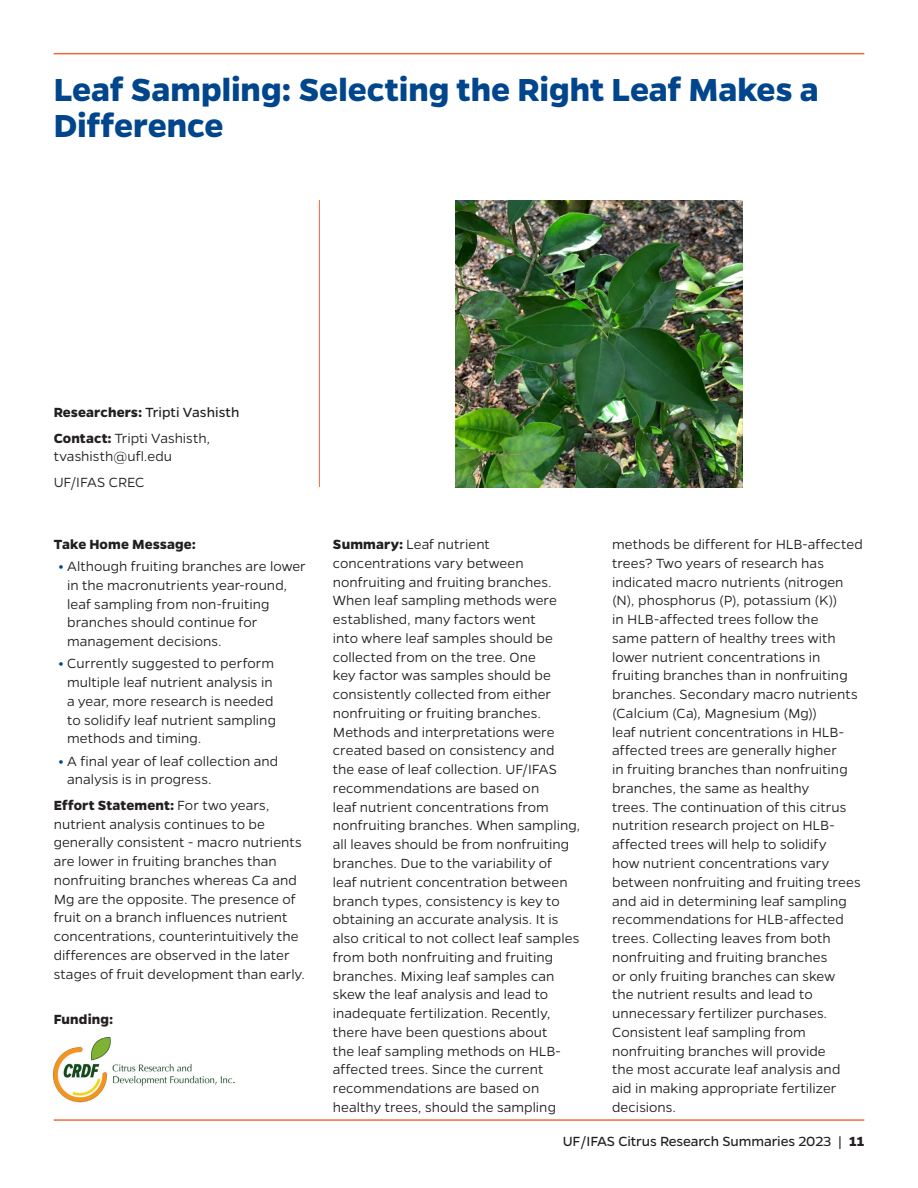
<style>
.page{position:relative;width:918px;height:1188px;background:#fff}
.page>*{position:absolute;margin:0;border:0;box-sizing:border-box;transform-origin:0 0}
.t1{font:700 36px/36px "Gentona";color:#01468c}
.t2{font:300 15px/18.8px "Gentona";letter-spacing:.005em;color:#231f20}
.t3{font:15px "Gentona";letter-spacing:-.005em;color:#231f20}
.t4{font:700 15px "Gentona";letter-spacing:.01em;color:#231f20}
.s1{font-weight:700}
.s2{font-weight:700;color:#01468c}
</style>
<div class="page">
<hr style="left:54px;top:53px;width:810px;height:1px;background:#f26935">
<hr style="left:54px;top:1119px;width:810px;height:1px;background:#f26935">
<hr style="left:319px;top:200px;width:1px;height:287px;background:#f26935">
<img style="left:455px;top:200px;width:287px;height:287px">
<img style="left:54px;top:1037px;width:181px;height:66px">
<h2 class="t1" style="left:54px;top:71px;width:766px">Leaf Sampling: Selecting the Right Leaf Makes a<br>Difference</h2>
<p class="t3" style="left:54px;top:404px;width:187px"><span class="s1">Researchers:</span> Tripti Vashisth</p>
<p class="t2" style="left:54px;top:428px;width:158px"><span class="s1">Contact:</span> Tripti Vashisth, tvashisth@ufl.edu</p>
<p class="t2" style="left:54px;top:472px;width:92px">UF/IFAS CREC</p>
<p class="t4" style="left:54px;top:535px;width:144px">Take Home Message:</p>
<p class="t2" style="left:67px;top:557px;width:240px;text-indent:-9px"><span class="s2">•</span> Although fruiting branches are lower in the macronutrients year-round, leaf sampling from non-fruiting branches should continue for management decisions.</p>
<p class="t2" style="left:67px;top:654px;width:210px;text-indent:-9px"><span class="s2">•</span> Currently suggested to perform multiple leaf nutrient analysis in a year, more research is needed to solidify leaf nutrient sampling methods and timing.</p>
<p class="t2" style="left:67px;top:751px;width:212px;text-indent:-9px"><span class="s2">•</span> A final year of leaf collection and analysis is in progress.</p>
<p class="t2" style="left:54px;top:795px;width:253px"><span class="s1">Effort Statement:</span> For two years, nutrient analysis continues to be generally consistent - macro nutrients are lower in fruiting branches than nonfruiting branches whereas Ca and Mg are the opposite. The presence of fruit on a branch influences nutrient concentrations, counterintuitively the differences are observed in the later stages of fruit development than early.</p>
<p class="t4" style="left:54px;top:1010px;width:61px">Funding:</p>
<p class="t2" style="left:333px;top:534px;width:249px"><span class="s1">Summary:</span> Leaf nutrient concentrations vary between nonfruiting and fruiting branches.<br>When leaf sampling methods were established, many factors went<br>into where leaf samples should be collected from on the tree. One<br>key factor was samples should be consistently collected from either nonfruiting or fruiting branches.<br>Methods and interpretations were created based on consistency and<br>the ease of leaf collection. UF/IFAS recommendations are based on<br>leaf nutrient concentrations from nonfruiting branches. When sampling, all leaves should be from nonfruiting branches. Due to the variability of<br>leaf nutrient concentration between branch types, consistency is key to obtaining an accurate analysis. It is also critical to not collect leaf samples from both nonfruiting and fruiting branches. Mixing leaf samples can skew the leaf analysis and lead to inadequate fertilization. Recently, there have been questions about<br>the leaf sampling methods on HLB&shy;affected trees. Since the current recommendations are based on healthy trees, should the sampling</p>
<p class="t2" style="left:612px;top:534px;width:252px">methods be different for HLB-affected trees? Two years of research has indicated macro nutrients (nitrogen (N), phosphorus (P), potassium (K))<br>in HLB-affected trees follow the<br>same pattern of healthy trees with lower nutrient concentrations in fruiting branches than in nonfruiting branches. Secondary macro nutrients (Calcium (Ca), Magnesium (Mg))<br>leaf nutrient concentrations in HLB&shy;affected trees are generally higher<br>in fruiting branches than nonfruiting branches, the same as healthy<br>trees. The continuation of this citrus nutrition research project on HLB&shy;affected trees will help to solidify<br>how nutrient concentrations vary between nonfruiting and fruiting trees and aid in determining leaf sampling recommendations for HLB-affected trees. Collecting leaves from both nonfruiting and fruiting branches<br>or only fruiting branches can skew<br>the nutrient results and lead to unnecessary fertilizer purchases.<br>Consistent leaf sampling from nonfruiting branches will provide<br>the most accurate leaf analysis and aid in making appropriate fertilizer decisions.</p>
<p class="t3" style="left:562px;top:1132px;width:303px">UF/IFAS Citrus Research Summaries 2023 | <span class="s1">11</span></p>
</div>
